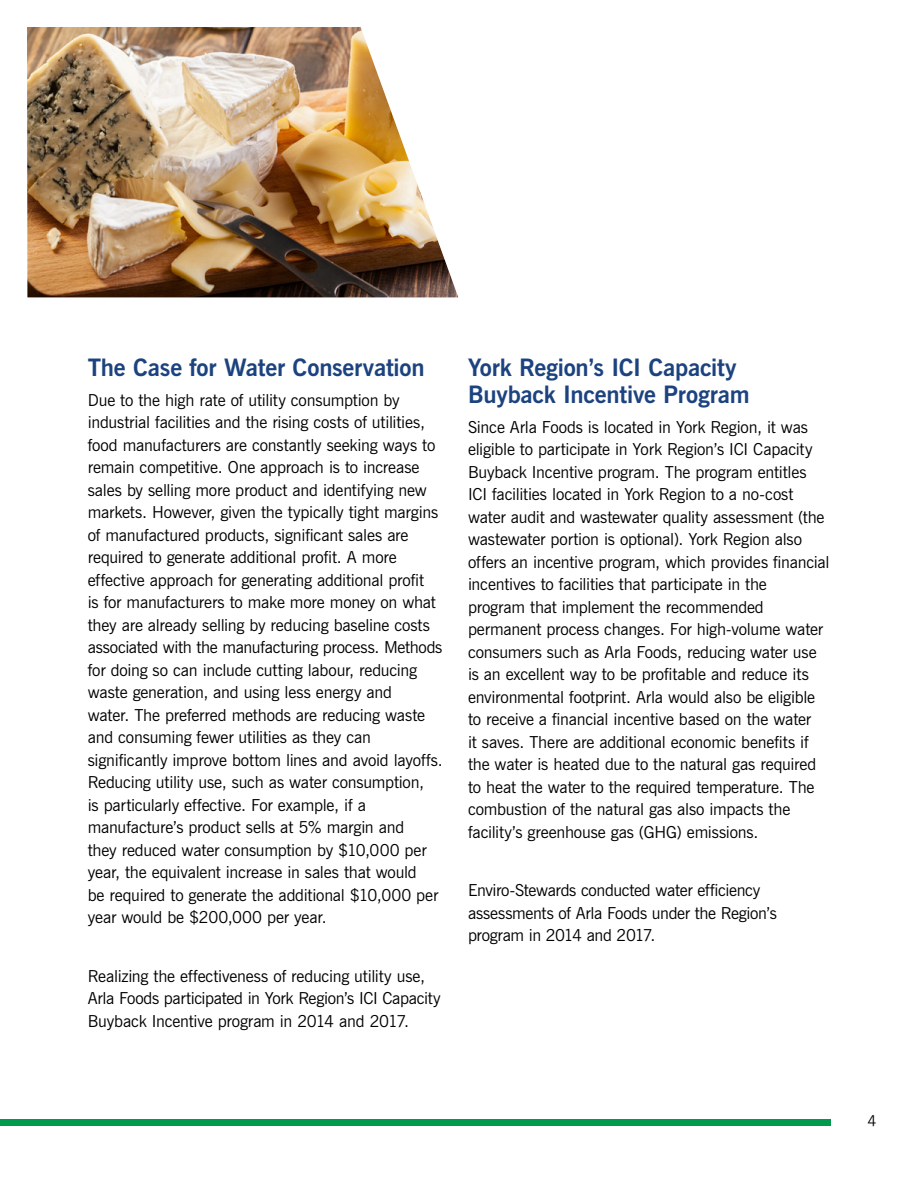
<style>
.page{position:relative;width:918px;height:1188px;background:#fff}
.page>*{position:absolute;margin:0;border:0;box-sizing:border-box;transform-origin:0 0}
.t1{font:700 24px/27px "News Gothic BT";letter-spacing:-.01em;color:#1c437f}
.t2{font:16.5px/22.5px "News Gothic BT";letter-spacing:-.01em;color:#000}
.t3{font:15px "News Gothic BT";color:#000}
</style>
<div class="page">
<div style="left:0;top:1119px;width:830px;height:7px;background:#009a4e"></div>
<img style="left:27px;top:27px;width:431px;height:270px">
<h1 class="t1" style="left:88px;top:354px;width:338px">The Case for Water Conservation</h1>
<p class="t2" style="left:88px;top:388px;width:357px">Due to the high rate of utility consumption by industrial facilities and the rising costs of utilities, food manufacturers are constantly seeking ways to remain competitive. One approach is to increase sales by selling more product and identifying new markets. However, given the typically tight margins of manufactured products, significant sales are required to generate additional profit. A more effective approach for generating additional profit<br>is for manufacturers to make more money on what they are already selling by reducing baseline costs associated with the manufacturing process. Methods for doing so can include cutting labour, reducing waste generation, and using less energy and<br>water. The preferred methods are reducing waste and consuming fewer utilities as they can significantly improve bottom lines and avoid layoffs.<br>Reducing utility use, such as water consumption,<br>is particularly effective. For example, if a manufacture’s product sells at 5% margin and<br>they reduced water consumption by $10,000 per year, the equivalent increase in sales that would<br>be required to generate the additional $10,000 per year would be $200,000 per year.</p>
<p class="t2" style="left:88px;top:965px;width:354px">Realizing the effectiveness of reducing utility use,<br>Arla Foods participated in York Region’s ICI Capacity<br>Buyback Incentive program in 2014 and 2017.</p>
<h1 class="t1" style="left:468px;top:354px;width:283px">York Region’s ICI Capacity<br>Buyback Incentive Program</h1>
<p class="t2" style="left:468px;top:415px;width:363px">Since Arla Foods is located in York Region, it was eligible to participate in York Region’s ICI Capacity Buyback Incentive program. The program entitles ICI facilities located in York Region to a no-cost water audit and wastewater quality assessment (the wastewater portion is optional). York Region also offers an incentive program, which provides financial incentives to facilities that participate in the<br>program that implement the recommended permanent process changes. For high-volume water consumers such as Arla Foods, reducing water use is an excellent way to be profitable and reduce its environmental footprint. Arla would also be eligible to receive a financial incentive based on the water<br>it saves. There are additional economic benefits if the water is heated due to the natural gas required to heat the water to the required temperature. The combustion of the natural gas also impacts the facility’s greenhouse gas (GHG) emissions.</p>
<p class="t2" style="left:468px;top:879px;width:310px">Enviro-Stewards conducted water efficiency assessments of Arla Foods under the Region’s program in 2014 and 2017.</p>
<p class="t3" style="left:868px;top:1111px;width:11px">4</p>
</div>
